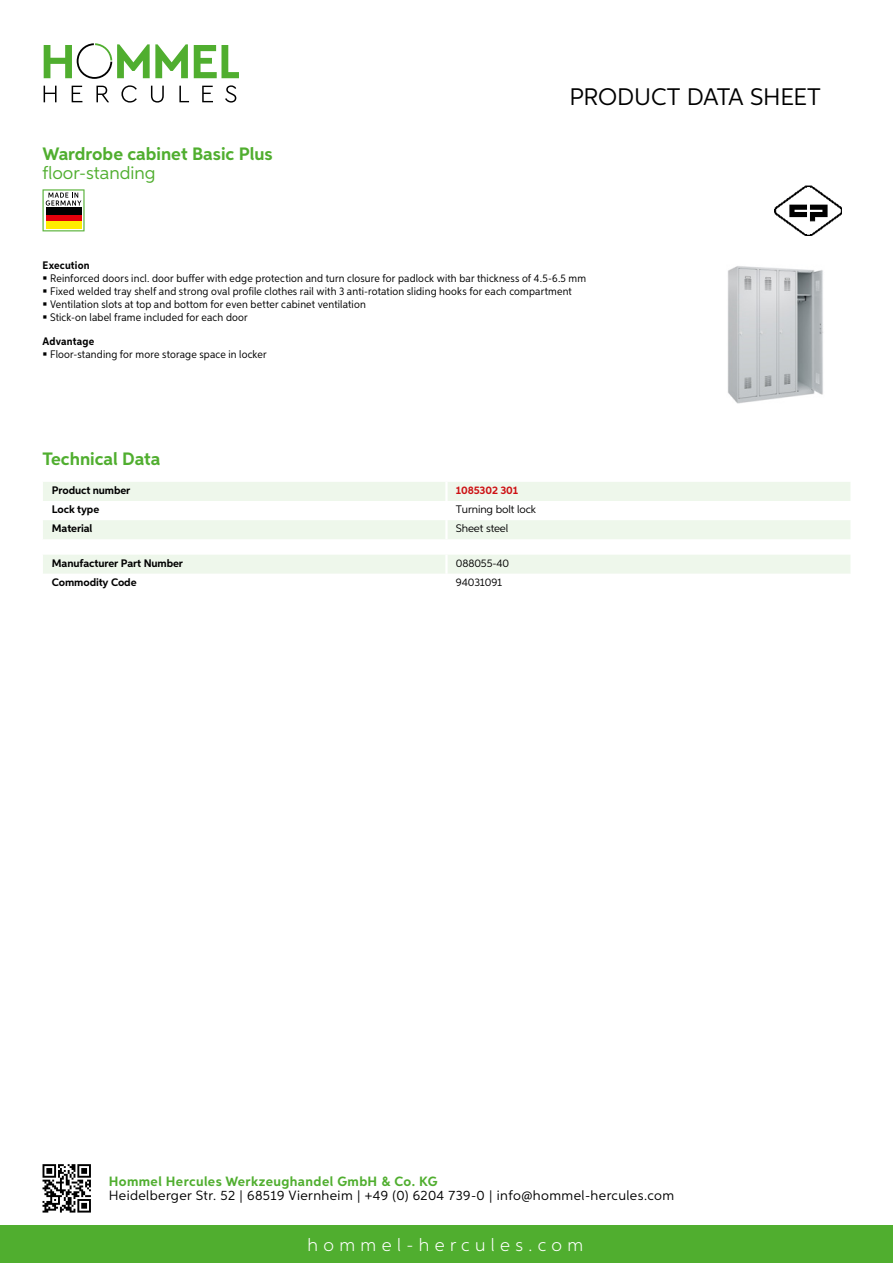
<style>
.page{position:relative;width:893px;height:1263px;background:#fff}
.page>*{position:absolute;margin:0;border:0;box-sizing:border-box;transform-origin:0 0}
.t1{font:24px "Aspira";letter-spacing:-.01em;color:#000}
.t2{font:700 18px "Aspira";color:#50ae2f}
.t3{font:300 18px "Aspira";letter-spacing:.3em;color:#fff}
.t4{font:18px "Aspira";color:#50ae2f}
.t5{font:13.5px "Aspira";letter-spacing:.03em;color:#000}
.t6{font:700 13.5px "Aspira";letter-spacing:.03em;color:#50ae2f}
.t7{font:10.95px/12.8px "Aspira Nar";letter-spacing:.015em;color:#000}
.t8{font:700 10.95px "Aspira";letter-spacing:-.01em;color:#000}
.t9{font:10.95px "Aspira";letter-spacing:-.01em;color:#000}
.t10{font:700 10.95px "Aspira Nar";letter-spacing:.015em;color:#000}
.t11{font:700 10.95px "Aspira";letter-spacing:-.01em;color:#cd1013}
</style>
<div class="page">
<div style="left:0;top:1226px;width:893px;height:37px;background:#50ae2f"></div>
<svg style="left:43px;top:1164px;width:48px;height:48px"></svg>
<svg style="left:194px;top:45px;width:45px;height:33px"></svg>
<svg style="left:44px;top:43px;width:144px;height:36px"></svg>
<svg style="left:44px;top:86px;width:13px;height:16px"></svg>
<svg style="left:72px;top:86px;width:10px;height:16px"></svg>
<svg style="left:96px;top:86px;width:13px;height:16px"></svg>
<svg style="left:121px;top:85px;width:16px;height:18px"></svg>
<svg style="left:151px;top:86px;width:13px;height:17px"></svg>
<svg style="left:179px;top:86px;width:10px;height:16px"></svg>
<svg style="left:202px;top:86px;width:11px;height:16px"></svg>
<svg style="left:225px;top:85px;width:11px;height:18px"></svg>
<svg style="left:43px;top:482px;width:807px;height:57px"></svg>
<hr style="left:445px;top:520px;width:3px;height:19px;background:#fff">
<div style="left:43px;top:555px;width:807px;height:19px;background:#eef7eb"></div>
<svg style="left:43px;top:189px;width:42px;height:42px"></svg>
<div style="left:46px;top:214px;width:35px;height:7px;background:#e3000b"></div>
<div style="left:46px;top:208px;width:35px;height:7px;background:#000"></div>
<div style="left:46px;top:221px;width:35px;height:7px;background:#ffed00"></div>
<img style="left:727px;top:266px;width:96px;height:138px">
<img style="left:775px;top:185px;width:67px;height:50px">
<h2 class="t2" style="left:43px;top:142px;width:232px">Wardrobe cabinet Basic Plus</h2>
<h2 class="t4" style="left:43px;top:162px;width:115px">floor-standing</h2>
<h1 class="t1" style="left:569px;top:82px;width:253px">Product data sh eet</h1>
<p class="t10" style="left:43px;top:259px;width:49px">Execution</p>
<p class="t7" style="left:50px;top:272px;width:537px">Reinforced doors incl. door buffer with edge protection and turn closure for padlock with bar thickness of 4.5-6.5 mm Fixed welded tray shelf and strong oval profile clothes rail with 3 anti-rotation sliding hooks for each compartment Ventilation slots at top and bottom for even better cabinet ventilation<br>Stick-on label frame included for each door</p>
<p class="t10" style="left:43px;top:334px;width:53px">Advantage</p>
<p class="t7" style="left:50px;top:347px;width:218px">Floor-standing for more storage space in locker</p>
<h2 class="t2" style="left:43px;top:448px;width:120px">Technical Data</h2>
<p class="t8" style="left:52px;top:483px;width:80px">Product number</p>
<p class="t11" style="left:456px;top:483px;width:64px">1085302 301</p>
<p class="t8" style="left:52px;top:502px;width:49px">Lock type</p>
<p class="t9" style="left:456px;top:502px;width:82px">Turning bolt lock</p>
<p class="t8" style="left:52px;top:521px;width:42px">Material</p>
<p class="t9" style="left:456px;top:522px;width:54px">Sheet steel</p>
<p class="t8" style="left:52px;top:556px;width:133px">Manufacturer Part Number</p>
<p class="t9" style="left:456px;top:556px;width:55px">088055-40</p>
<p class="t8" style="left:52px;top:575px;width:86px">Commodity Code</p>
<p class="t9" style="left:456px;top:575px;width:48px">94031091</p>
<p class="t6" style="left:109px;top:1172px;width:330px">Hommel Hercules Werkzeughandel GmbH &amp; Co. KG</p>
<p class="t5" style="left:109px;top:1187px;width:567px">Heidelberger Str. 52 | 68519 Viernheim | +49 (0) 6204 739-0 | info@hommel-hercules.com</p>
<h2 class="t3" style="left:307px;top:1234px;width:277px">hommel-hercules.com</h2>
</div>
